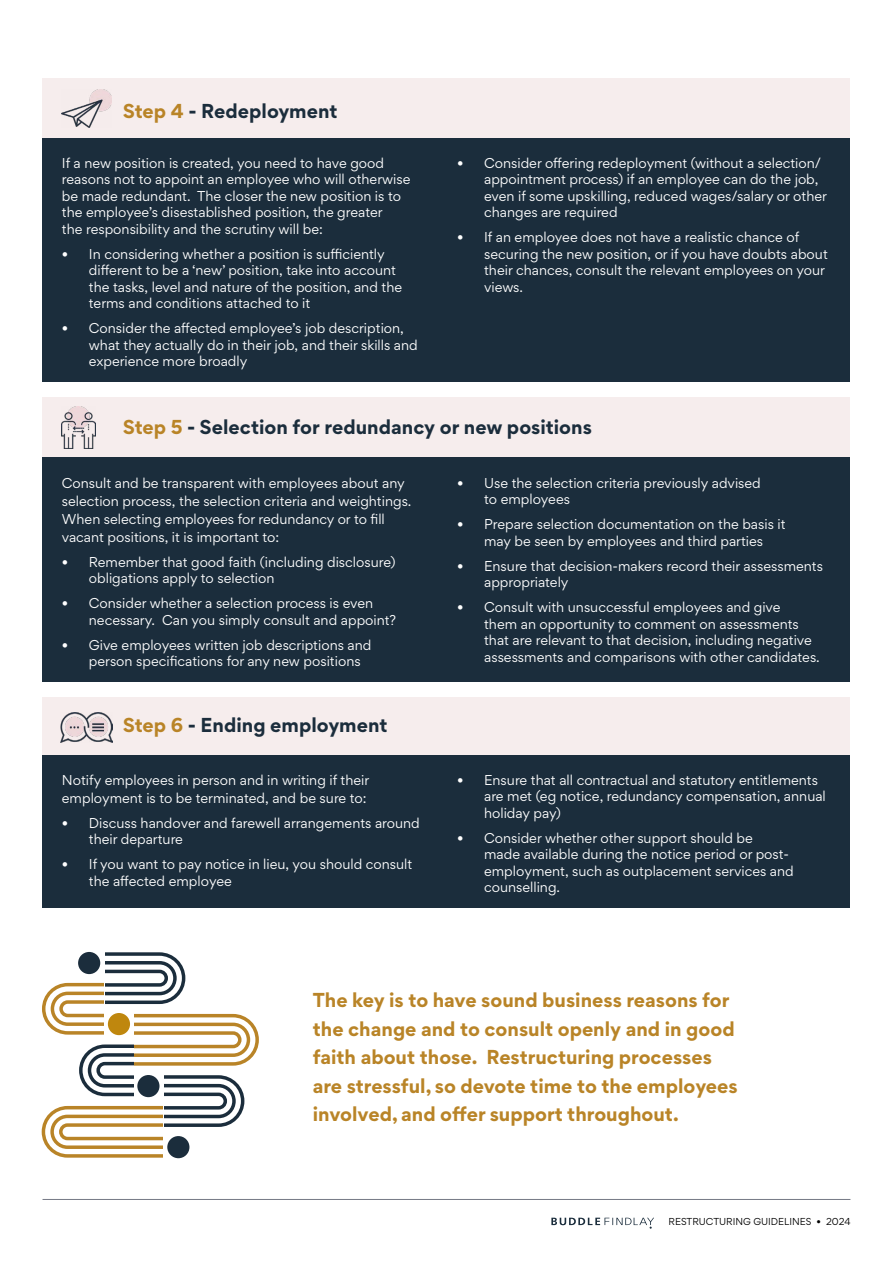
<style>
.page{position:relative;width:893px;height:1263px;background:#fff}
.page>*{position:absolute;margin:0;border:0;box-sizing:border-box;transform-origin:0 0}
.t1{font:700 18px/28.5px "Gordita";color:#b98427}
.t2{font:700 18px "Gordita";color:#1b2d3c}
.t3{font:12.75px/16.5px "Gordita";color:#fff}
.t4{font:9px "Gordita";color:#000}
.s1{color:#b98427}
.s2{font-size:22.5px;color:#fff}
</style>
<div class="page">
<hr style="left:43px;top:1199px;width:807px;height:1px;background:#747885">
<svg style="left:551px;top:1218px;width:103px;height:11px"></svg>
<div style="left:43px;top:79px;width:807px;height:60px;background:#f6eded"></div>
<div style="left:43px;top:139px;width:807px;height:243px;background:#1b2d3c"></div>
<div style="left:43px;top:398px;width:807px;height:60px;background:#f6eded"></div>
<div style="left:43px;top:458px;width:807px;height:224px;background:#1b2d3c"></div>
<div style="left:43px;top:697px;width:807px;height:61px;background:#f6eded"></div>
<div style="left:43px;top:755px;width:807px;height:153px;background:#1b2d3c"></div>
<img style="left:60px;top:713px;width:53px;height:29px">
<img style="left:62px;top:89px;width:49px;height:39px">
<img style="left:62px;top:406px;width:34px;height:43px">
<svg style="left:42px;top:952px;width:217px;height:206px"></svg>
<div style="left:167px;top:1136px;width:22px;height:22px;background:#1b2d3c;border-radius:50%"></div>
<div style="left:108px;top:1013px;width:22px;height:22px;background:#bf870e;border-radius:50%"></div>
<div style="left:137px;top:1075px;width:22px;height:22px;background:#1b2d3c;border-radius:50%"></div>
<h1 class="t2" style="left:123px;top:97px;width:216px"><span class="s1">Step 4</span> - Redeployment</h1>
<p class="t3" style="left:62px;top:154px;width:350px">If a new position is created, you need to have good reasons not to appoint an employee who will otherwise be made redundant. The closer the new position is to the employee’s disestablished position, the greater<br>the responsibility and the scrutiny will be:</p>
<p class="t3" style="left:89px;top:245px;width:315px;text-indent:-27px">• In considering whether a position is sufficiently different to be a ‘new’ position, take into account the tasks, level and nature of the position, and the terms and conditions attached to it</p>
<p class="t3" style="left:89px;top:320px;width:330px;text-indent:-27px">• Consider the affected employee’s job description, what they actually do in their job, and their skills and experience more broadly</p>
<p class="t3" style="left:484px;top:154px;width:344px;text-indent:-27px">• Consider offering redeployment (without a selection/ appointment process) if an employee can do the job, even if some upskilling, reduced wages/salary or other changes are required</p>
<p class="t3" style="left:484px;top:229px;width:345px;text-indent:-27px">• If an employee does not have a realistic chance of securing the new position, or if you have doubts about their chances, consult the relevant employees on your views.</p>
<h1 class="t2" style="left:123px;top:413px;width:470px"><span class="s1">Step 5</span> - Selection for redundancy or new positions</h1>
<p class="t3" style="left:484px;top:474px;width:278px;text-indent:-27px">• Use the selection criteria previously advised to employees</p>
<p class="t3" style="left:457px;top:516px;width:330px;text-align:center">• Prepare selection documentation on the basis it may be seen by employees and third parties</p>
<p class="t3" style="left:484px;top:557px;width:340px;text-indent:-27px">• Ensure that decision-makers record their assessments appropriately</p>
<p class="t3" style="left:484px;top:599px;width:337px;text-indent:-27px">• Consult with unsuccessful employees and give<br>them an opportunity to comment on assessments that are relevant to that decision, including negative assessments and comparisons with other candidates.</p>
<p class="t3" style="left:62px;top:474px;width:351px;line-height:18px">Consult and be transparent with employees about any selection process, the selection criteria and weightings.<br>When selecting employees for redundancy or to fill vacant positions, it is important to:</p>
<p class="t3" style="left:89px;top:553px;width:308px;text-indent:-27px">• Remember that good faith (including disclosure) obligations apply to selection</p>
<p class="t3" style="left:89px;top:595px;width:309px;text-indent:-27px">• Consider whether a selection process is even necessary. Can you simply consult and appoint?</p>
<p class="t3" style="left:89px;top:636px;width:284px;text-indent:-27px">• Give employees written job descriptions and person specifications for any new positions</p>
<h1 class="t2" style="left:123px;top:710px;width:266px"><span class="s1">Step 6</span> - Ending employment</h1>
<p class="t3" style="left:62px;top:770px;width:309px;line-height:18px">Notify employees in person and in writing if their employment is to be terminated, and be sure to:</p>
<p class="t3" style="left:89px;top:814px;width:332px;text-indent:-27px">• Discuss handover and farewell arrangements around their departure</p>
<p class="t3" style="left:89px;top:856px;width:325px;text-indent:-27px">• If you want to pay notice in lieu, you should consult the affected employee</p>
<p class="t3" style="left:484px;top:771px;width:343px;text-indent:-27px">• Ensure that all contractual and statutory entitlements are met (eg notice, redundancy compensation, annual holiday pay)</p>
<p class="t3" style="left:484px;top:829px;width:311px;text-indent:-27px">• Consider whether other support should be<br>made available during the notice period or post&shy;employment, such as outplacement services and counselling.</p>
<h1 class="t1" style="left:313px;top:985px;width:426px">The key is to have sound business reasons for the change and to consult openly and in good faith about those. Restructuring processes are stressful, so devote time to the employees involved, and offer support throughout. <span class="s2">\</span></h1>
<p class="t4" style="left:669px;top:1215px;width:183px">RESTRUCTURING GUIDELINES • 2024</p>
</div>
